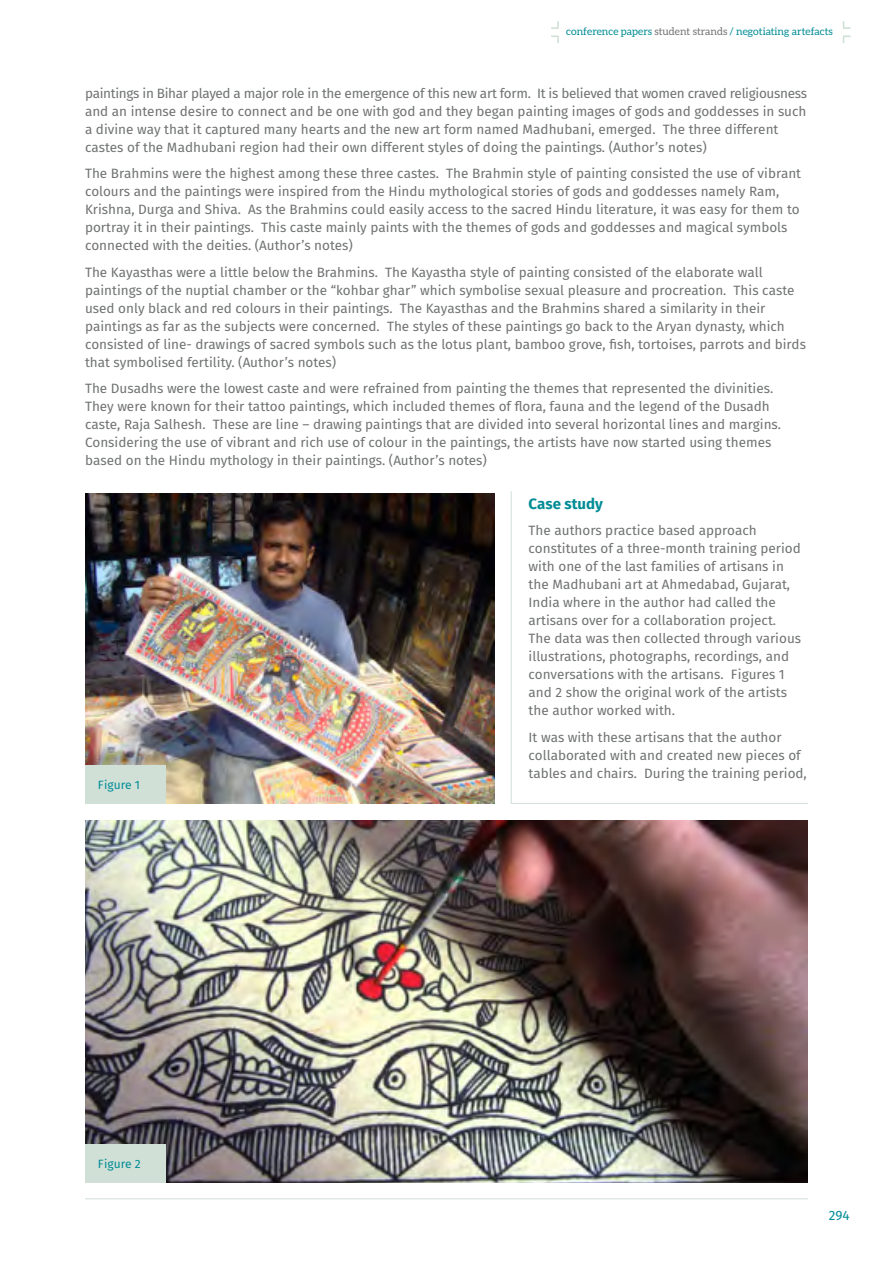
<style>
.page{position:relative;width:893px;height:1263px;background:#fff}
.page>*{position:absolute;margin:0;border:0;box-sizing:border-box;transform-origin:0 0}
.t1{font:700 15px "Fira Sans";color:#008c95}
.t2{font:13.5px/18px "Fira Sans";color:#707372}
.t3{font:13.5px "Fira Sans";color:#008c95}
.t4{font:12px "Fira Sans";color:#008c95}
.t5{font:10.5px "Aleo";color:#008c95}
.s1{color:#707372}
</style>
<div class="page">
<svg style="left:843px;top:21px;width:7px;height:8px"></svg>
<svg style="left:551px;top:36px;width:8px;height:7px"></svg>
<svg style="left:843px;top:36px;width:7px;height:7px"></svg>
<svg style="left:551px;top:21px;width:8px;height:8px"></svg>
<img style="left:85px;top:821px;width:723px;height:361px">
<img style="left:85px;top:493px;width:410px;height:311px">
<svg style="left:510px;top:491px;width:298px;height:313px"></svg>
<div style="left:85px;top:765px;width:81px;height:39px;background:#d1e0d7"></div>
<div style="left:85px;top:1144px;width:81px;height:38px;background:#d1e0d7"></div>
<hr style="left:85px;top:1198px;width:723px;height:1px;background:#d1e0d7">
<p class="t5" style="left:566px;top:25px;width:268px">conference papers <span class="s1">student strands</span> / negotiating artefacts</p>
<p class="t2" style="left:85px;top:84px;width:724px">paintings in Bihar played a major role in the emergence of this new art form. It is believed that women craved religiousness and an intense desire to connect and be one with god and they began painting images of gods and goddesses in such a divine way that it captured many hearts and the new art form named Madhubani, emerged. The three different castes of the Madhubani region had their own different styles of doing the paintings. (Author’s notes)</p>
<p class="t2" style="left:85px;top:164px;width:718px">The Brahmins were the highest among these three castes. The Brahmin style of painting consisted the use of vibrant colours and the paintings were inspired from the Hindu mythological stories of gods and goddesses namely Ram, Krishna, Durga and Shiva. As the Brahmins could easily access to the sacred Hindu literature, it was easy for them to portray it in their paintings. This caste mainly paints with the themes of gods and goddesses and magical symbols connected with the deities. (Author’s notes)</p>
<p class="t2" style="left:85px;top:263px;width:722px">The Kayasthas were a little below the Brahmins. The Kayastha style of painting consisted of the elaborate wall paintings of the nuptial chamber or the “kohbar ghar” which symbolise sexual pleasure and procreation. This caste used only black and red colours in their paintings. The Kayasthas and the Brahmins shared a similarity in their paintings as far as the subjects were concerned. The styles of these paintings go back to the Aryan dynasty, which consisted of line- drawings of sacred symbols such as the lotus plant, bamboo grove, fish, tortoises, parrots and birds that symbolised fertility. (Author’s notes)</p>
<p class="t2" style="left:85px;top:379px;width:698px">The Dusadhs were the lowest caste and were refrained from painting the themes that represented the divinities.<br>They were known for their tattoo paintings, which included themes of flora, fauna and the legend of the Dusadh caste, Raja Salhesh. These are line – drawing paintings that are divided into several horizontal lines and margins.<br>Considering the use of vibrant and rich use of colour in the paintings, the artists have now started using themes based on the Hindu mythology in their paintings. (Author’s notes)</p>
<p class="t1" style="left:529px;top:491px;width:76px">Case study</p>
<p class="t2" style="left:529px;top:521px;width:274px">The authors practice based approach constitutes of a three-month training period with one of the last families of artisans in the Madhubani art at Ahmedabad, Gujarat, India where in the author had called the artisans over for a collaboration project.<br>The data was then collected through various illustrations, photographs, recordings, and conversations with the artisans. Figures 1 and 2 show the original work of the artists the author worked with.</p>
<p class="t2" style="left:529px;top:728px;width:280px">It was with these artisans that the author collaborated with and created new pieces of tables and chairs. During the training period,</p>
<p class="t4" style="left:98px;top:776px;width:44px">Figure 1</p>
<p class="t4" style="left:98px;top:1154px;width:45px">Figure 2</p>
<p class="t3" style="left:829px;top:1205px;width:22px">294</p>
</div>
